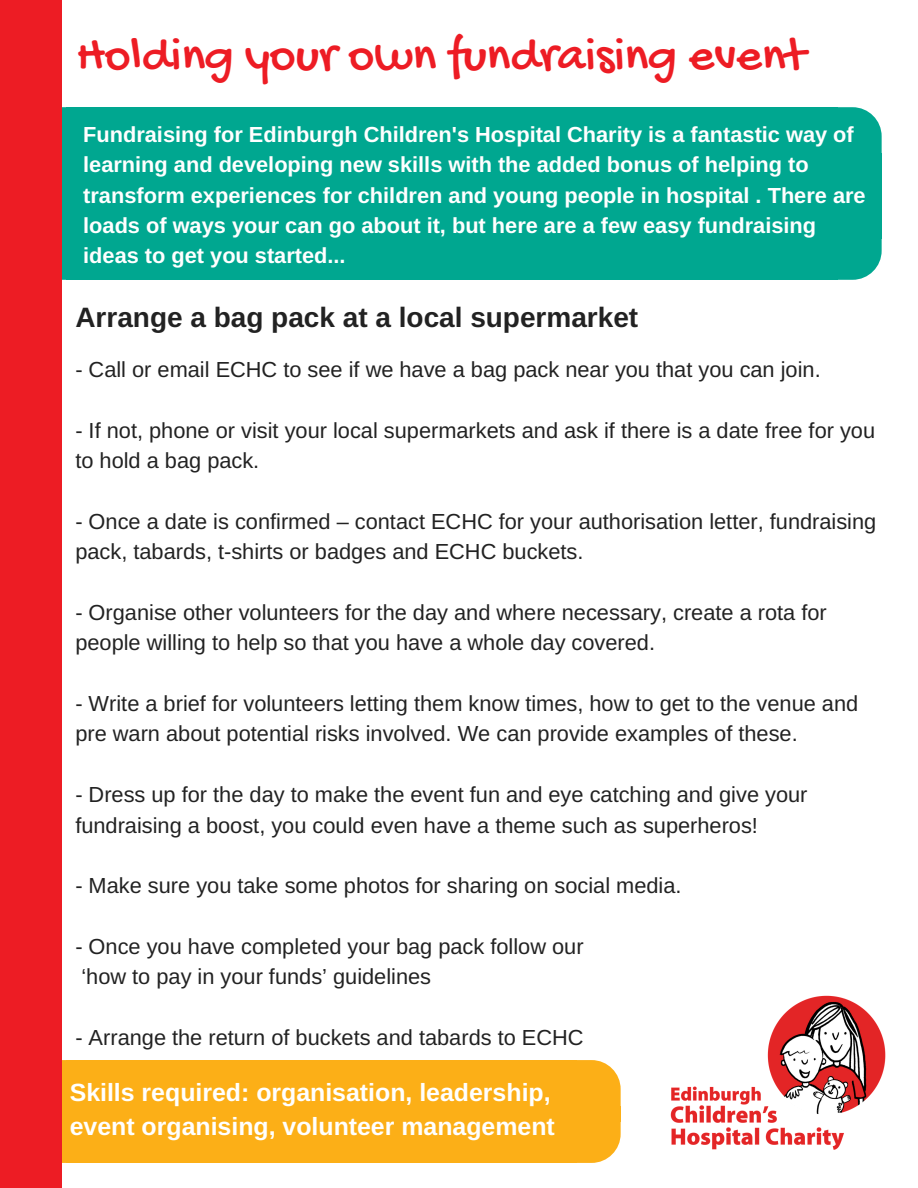
<style>
.page{position:relative;width:918px;height:1188px;background:#fff}
.page>*{position:absolute;margin:0;border:0;box-sizing:border-box;transform-origin:0 0}
.t1{font:49.8px "Gochi Hand";color:#ed1c24}
.t2{font:700 28.05px "Arimo";color:#222}
.t3{font:700 24.9px/33.8px "Arimo";color:#fff}
.t4{font:21.75px/30.3px "Arimo";color:#222}
.t5{font:700 21.75px/30.3px "Arimo";color:#fff}
</style>
<div class="page">
<svg style="left:838px;top:107px;width:44px;height:47px"></svg>
<div style="left:837px;top:154px;width:45px;height:85px;background:#00a790"></div>
<div style="left:66px;top:154px;width:772px;height:85px;background:#00a790"></div>
<div style="left:66px;top:107px;width:772px;height:48px;background:#00a790"></div>
<svg style="left:62px;top:107px;width:4px;height:47px"></svg>
<div style="left:23px;top:154px;width:45px;height:85px;background:#00a790"></div>
<div style="left:66px;top:238px;width:772px;height:42px;background:#00a790"></div>
<svg style="left:62px;top:239px;width:4px;height:41px"></svg>
<svg style="left:838px;top:239px;width:44px;height:41px"></svg>
<svg style="left:577px;top:1060px;width:44px;height:47px"></svg>
<div style="left:576px;top:1107px;width:45px;height:15px;background:#fcaf17"></div>
<div style="left:66px;top:1107px;width:511px;height:15px;background:#fcaf17"></div>
<div style="left:66px;top:1060px;width:511px;height:48px;background:#fcaf17"></div>
<svg style="left:62px;top:1060px;width:4px;height:47px"></svg>
<div style="left:23px;top:1107px;width:45px;height:15px;background:#fcaf17"></div>
<div style="left:66px;top:1121px;width:511px;height:42px;background:#fcaf17"></div>
<svg style="left:62px;top:1122px;width:4px;height:41px"></svg>
<svg style="left:577px;top:1122px;width:44px;height:41px"></svg>
<div style="left:0;top:0;width:62px;height:1188px;background:#ed1c24"></div>
<img style="left:670px;top:995px;width:216px;height:155px">
<h1 class="t1" style="left:76px;top:29px;width:731px">Holding your own fundraising event</h1>
<p class="t5" style="left:83px;top:119px;width:784px">Fundraising for Edinburgh Children's Hospital Charity is a fantastic way of learning and developing new skills with the added bonus of helping to transform experiences for children and young people in hospital . There are loads of ways your can go about it, but here are a few easy fundraising ideas to get you started...</p>
<p class="t2" style="left:75px;top:302px;width:564px">Arrange a bag pack at a local supermarket</p>
<p class="t4" style="left:75px;top:354px;width:747px">- Call or email ECHC to see if we have a bag pack near you that you can join.</p>
<p class="t4" style="left:75px;top:415px;width:801px">- If not, phone or visit your local supermarkets and ask if there is a date free for you to hold a bag pack.</p>
<p class="t4" style="left:75px;top:506px;width:803px">- Once a date is confirmed – contact ECHC for your authorisation letter, fundraising pack, tabards, t-shirts or badges and ECHC buckets.</p>
<p class="t4" style="left:75px;top:597px;width:753px">- Organise other volunteers for the day and where necessary, create a rota for people willing to help so that you have a whole day covered.</p>
<p class="t4" style="left:75px;top:688px;width:784px">- Write a brief for volunteers letting them know times, how to get to the venue and pre warn about potential risks involved. We can provide examples of these.</p>
<p class="t4" style="left:75px;top:779px;width:734px">- Dress up for the day to make the event fun and eye catching and give your fundraising a boost, you could even have a theme such as superheros!</p>
<p class="t4" style="left:75px;top:871px;width:608px">- Make sure you take some photos for sharing on social media.</p>
<p class="t4" style="left:75px;top:931px;width:510px">- Once you have completed your bag pack follow our ‘how to pay in your funds’ guidelines</p>
<p class="t4" style="left:75px;top:1022px;width:510px">- Arrange the return of buckets and tabards to ECHC</p>
<p class="t3" style="left:70px;top:1076px;width:487px">Skills required: organisation, leadership, event organising, volunteer management</p>
</div>
